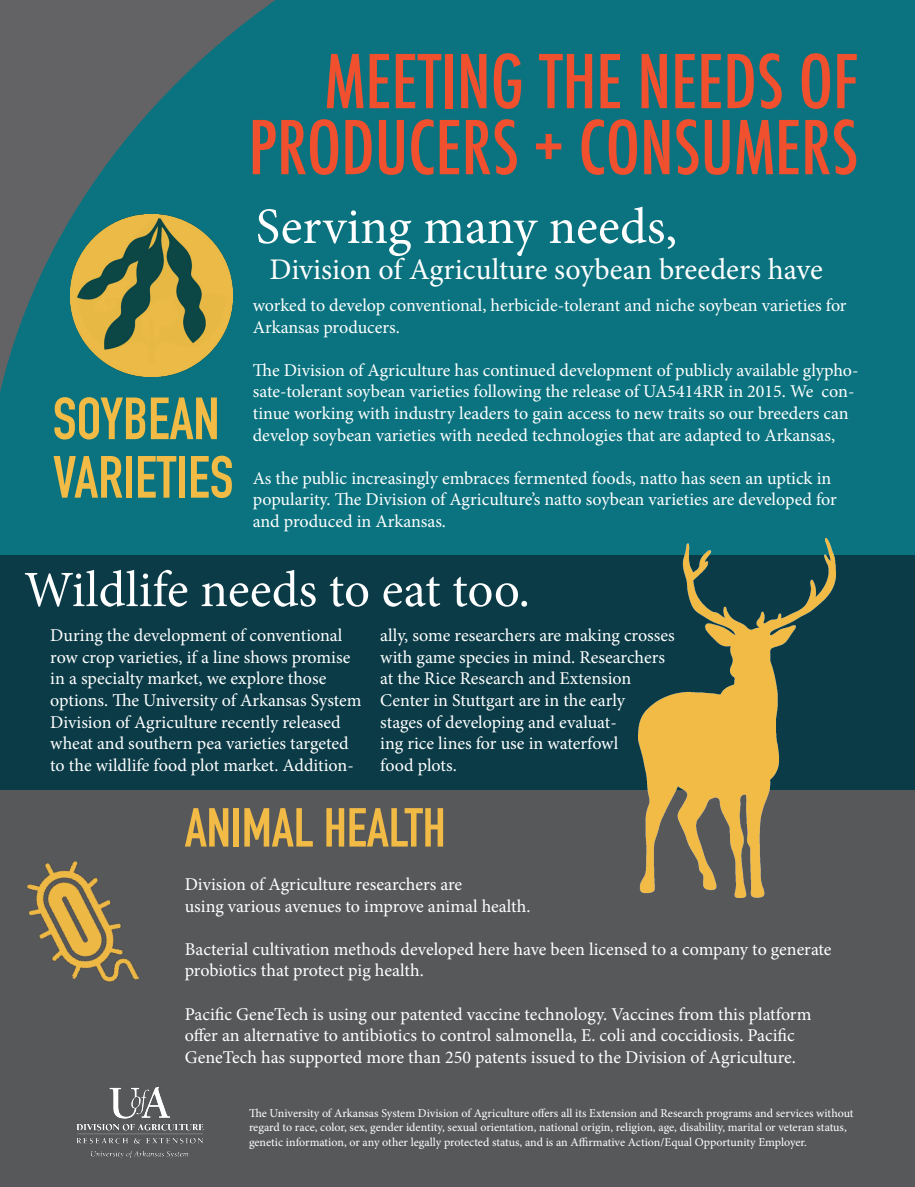
<style>
.page{position:relative;width:915px;height:1187px;background:#fff}
.page>*{position:absolute;margin:0;border:0;box-sizing:border-box;transform-origin:0 0}
.t1{font:500 condensed 72px "Futura";color:#f0502e}
.t2{font:700 58.5px/58.5px "DIN Condensed";color:#f2bb46}
.t3{font:700 54px "DIN Condensed";color:#f2bb46}
.t4{font:51px "Minion Pro";color:#fff}
.t5{font:30px "Minion Pro";color:#fff}
.t6{font:18px/21.6px "Minion Pro";color:#fff}
.t7{font:12px/14.4px "Minion Pro";color:#fff}
</style>
<div class="page">
<svg style="left:0;top:0;width:915px;height:556px;background:#11717c"></svg>
<div style="left:0;top:556px;width:915px;height:243px;background:#0a3b47"></div>
<img style="left:70px;top:214px;width:162px;height:162px">
<div style="left:0;top:790px;width:915px;height:397px;background:#57585a"></div>
<img style="left:638px;top:538px;width:197px;height:359px">
<img style="left:76px;top:1088px;width:128px;height:71px">
<img style="left:27px;top:861px;width:112px;height:121px">
<p class="t2" style="left:53px;top:389px;width:182px">SOYBEAN<br>VARIETIES</p>
<p class="t1" style="left:324px;top:35px;width:535px">MEETING THE NEEDS OF</p>
<p class="t1" style="left:249px;top:101px;width:611px">PRODUCERS + CONSUMERS</p>
<p class="t4" style="left:256px;top:192px;width:423px">Serving many needs,</p>
<p class="t5" style="left:269px;top:249px;width:555px">Division of Agriculture soybean breeders have</p>
<p class="t6" style="left:253px;top:294px;width:595px">worked to develop conventional, herbicide-tolerant and niche soybean varieties for<br>Arkansas producers.</p>
<p class="t6" style="left:253px;top:359px;width:607px">The Division of Agriculture has continued development of publicly available glypho&shy;sate-tolerant soybean varieties following the release of UA5414RR in 2015. We con&shy;tinue working with industry leaders to gain access to new traits so our breeders can develop soybean varieties with needed technologies that are adapted to Arkansas,</p>
<p class="t6" style="left:253px;top:467px;width:586px">As the public increasingly embraces fermented foods, natto has seen an uptick in popularity. The Division of Agriculture’s natto soybean varieties are developed for and produced in Arkansas.</p>
<p class="t4" style="left:24px;top:556px;width:507px">Wildlife needs to eat too.</p>
<p class="t6" style="left:50px;top:625px;width:313px">During the development of conventional row crop varieties, if a line shows promise in a specialty market, we explore those options. The University of Arkansas System Division of Agriculture recently released wheat and southern pea varieties targeted to the wildlife food plot market. Addition-</p>
<p class="t6" style="left:380px;top:625px;width:296px">ally, some researchers are making crosses with game species in mind. Researchers at the Rice Research and Extension Center in Stuttgart are in the early<br>stages of developing and evaluat-<br>ing rice lines for use in waterfowl<br>food plots.</p>
<p class="t3" style="left:185px;top:791px;width:262px">ANIMAL HEALTH</p>
<p class="t6" style="left:185px;top:873px;width:279px">Division of Agriculture researchers are</p>
<p class="t6" style="left:185px;top:895px;width:347px">using various avenues to improve animal health.</p>
<p class="t6" style="left:185px;top:938px;width:648px">Bacterial cultivation methods developed here have been licensed to a company to generate probiotics that protect pig health.</p>
<p class="t6" style="left:185px;top:1003px;width:628px">Pacific GeneTech is using our patented vaccine technology. Vaccines from this platform offer an alternative to antibiotics to control salmonella, E. coli and coccidiosis. Pacific<br>GeneTech has supported more than 250 patents issued to the Division of Agriculture.</p>
<p class="t7" style="left:249px;top:1106px;width:606px">The University of Arkansas System Division of Agriculture offers all its Extension and Research programs and services without regard to race, color, sex, gender identity, sexual orientation, national origin, religion, age, disability, marital or veteran status, genetic information, or any other legally protected status, and is an Affirmative Action/Equal Opportunity Employer.</p>
</div>
